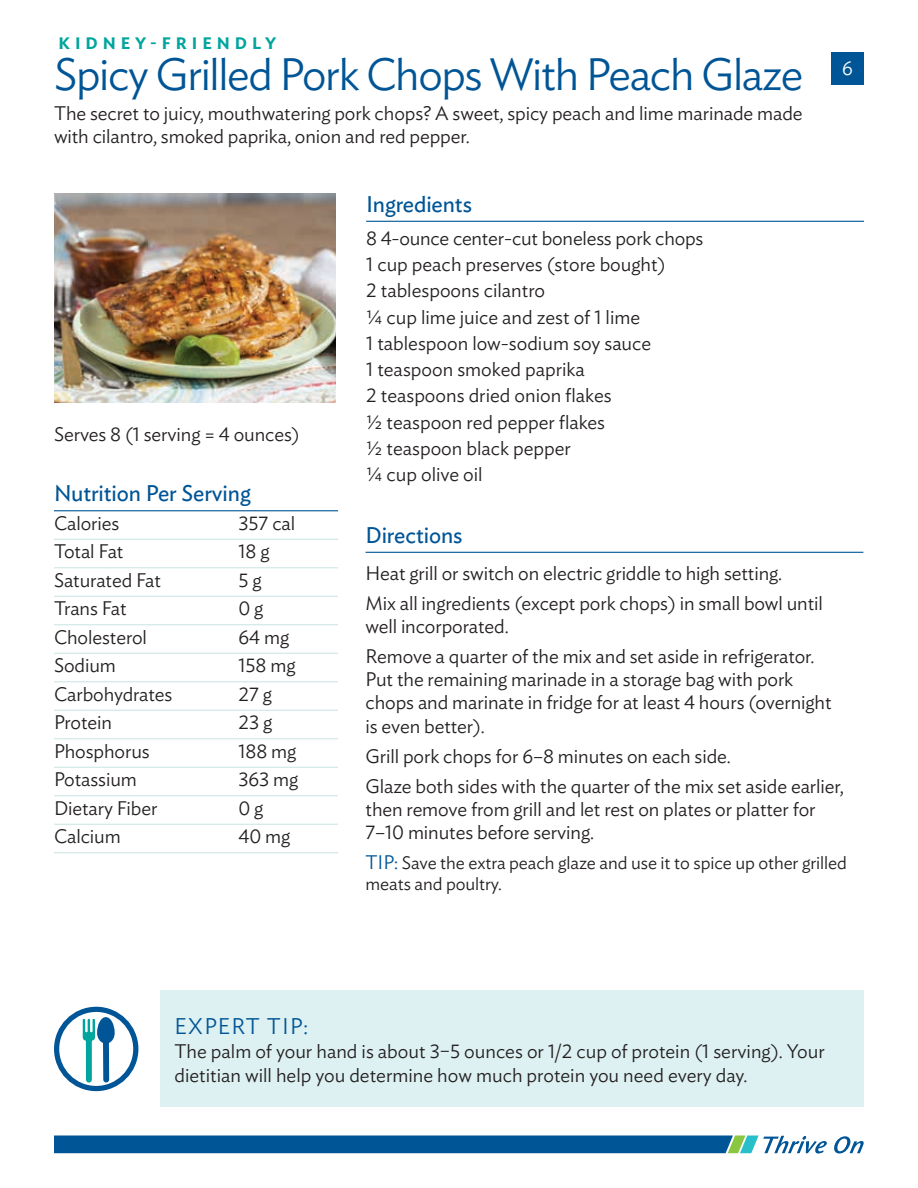
<style>
.page{position:relative;width:918px;height:1188px;background:#fff}
.page>*{position:absolute;margin:0;border:0;box-sizing:border-box;transform-origin:0 0}
.t1{font:300 45px "Ideal Sans";letter-spacing:-.03em;color:#005596}
.t2{font:22.5px "Ideal Sans";letter-spacing:-.005em;color:#005596}
.t3{font:300 22.5px "Ideal Sans";letter-spacing:.05em;color:#005596}
.t4{font:300 19.5px/26.2px "Ideal Sans";letter-spacing:-.005em;color:#231f20}
.t5{font:300 19.5px "Ideal Sans";color:#fff}
.t6{font:300 18px/21px "Ideal Sans";letter-spacing:-.005em;color:#231f20}
.t7{font:600 16.5px "Ideal Sans";letter-spacing:.3em;color:#00a59d}
.s1{font-size:19.5px;color:#005596}
</style>
<div class="page">
<svg style="left:834px;top:1136px;width:30px;height:18px"></svg>
<svg style="left:54px;top:1136px;width:773px;height:18px;background:#1e6aa1"></svg>
<div style="left:831px;top:52px;width:32px;height:33px;background:#005596"></div>
<hr style="left:366px;top:221px;width:498px;height:1px;background:#005596">
<hr style="left:54px;top:510px;width:284px;height:1px;background:#005596">
<hr style="left:54px;top:539px;width:284px;height:1px;background:#cfe7e5">
<hr style="left:54px;top:567px;width:284px;height:1px;background:#cfe7e5">
<hr style="left:54px;top:596px;width:284px;height:1px;background:#cfe7e5">
<hr style="left:54px;top:624px;width:284px;height:1px;background:#cfe7e5">
<hr style="left:54px;top:653px;width:284px;height:1px;background:#cfe7e5">
<hr style="left:54px;top:681px;width:284px;height:1px;background:#cfe7e5">
<hr style="left:54px;top:710px;width:284px;height:1px;background:#cfe7e5">
<hr style="left:54px;top:738px;width:284px;height:1px;background:#cfe7e5">
<hr style="left:54px;top:767px;width:284px;height:1px;background:#cfe7e5">
<hr style="left:54px;top:795px;width:284px;height:1px;background:#cfe7e5">
<hr style="left:54px;top:824px;width:284px;height:1px;background:#cfe7e5">
<hr style="left:54px;top:852px;width:284px;height:1px;background:#cfe7e5">
<hr style="left:366px;top:552px;width:497px;height:1px;background:#005596">
<img style="left:55px;top:194px;width:281px;height:208px">
<div style="left:161px;top:990px;width:703px;height:117px;background:#ddf1f2"></div>
<svg style="left:83px;top:1017px;width:32px;height:66px"></svg>
<div style="left:54px;top:1007px;width:84px;height:84px;border:5px solid #005596;border-radius:50%"></div>
<p class="t7" style="left:58px;top:30px;width:219px">KIDNEY-FRIENDLY</p>
<h1 class="t1" style="left:54px;top:40px;width:751px">Spicy Grilled Pork Chops With Peach Glaze</h1>
<p class="t4" style="left:54px;top:100px;width:750px;line-height:23.2px">The secret to juicy, mouthwatering pork chops? A sweet, spicy peach and lime marinade made with cilantro, smoked paprika, onion and red pepper.</p>
<p class="t5" style="left:842px;top:54px;width:12px">6</p>
<p class="t4" style="left:54px;top:420px;width:247px">Serves 8 (1 serving = 4 ounces)</p>
<p class="t2" style="left:54px;top:476px;width:198px">Nutrition Per Serving</p>
<p class="t4" style="left:54px;top:508px;width:67px">Calories</p>
<p class="t4" style="left:239px;top:508px;width:58px">357 cal</p>
<p class="t4" style="left:54px;top:537px;width:71px">Total Fat</p>
<p class="t4" style="left:239px;top:537px;width:32px">18 g</p>
<p class="t4" style="left:54px;top:565px;width:109px">Saturated Fat</p>
<p class="t4" style="left:239px;top:565px;width:25px">5 g</p>
<p class="t4" style="left:54px;top:594px;width:74px">Trans Fat</p>
<p class="t4" style="left:239px;top:594px;width:26px">0 g</p>
<p class="t4" style="left:54px;top:622px;width:94px">Cholesterol</p>
<p class="t4" style="left:239px;top:622px;width:52px">64 mg</p>
<p class="t4" style="left:54px;top:651px;width:63px">Sodium</p>
<p class="t4" style="left:239px;top:651px;width:58px">158 mg</p>
<p class="t4" style="left:54px;top:679px;width:120px">Carbohydrates</p>
<p class="t4" style="left:239px;top:679px;width:35px">27 g</p>
<p class="t4" style="left:54px;top:708px;width:60px">Protein</p>
<p class="t4" style="left:239px;top:708px;width:35px">23 g</p>
<p class="t4" style="left:54px;top:736px;width:97px">Phosphorus</p>
<p class="t4" style="left:239px;top:736px;width:59px">188 mg</p>
<p class="t4" style="left:54px;top:765px;width:84px">Potassium</p>
<p class="t4" style="left:239px;top:765px;width:61px">363 mg</p>
<p class="t4" style="left:54px;top:793px;width:105px">Dietary Fiber</p>
<p class="t4" style="left:239px;top:793px;width:26px">0 g</p>
<p class="t4" style="left:54px;top:822px;width:68px">Calcium</p>
<p class="t4" style="left:239px;top:822px;width:53px">40 mg</p>
<p class="t2" style="left:366px;top:187px;width:107px">Ingredients</p>
<p class="t4" style="left:366px;top:223px;width:339px">8 4-ounce center-cut boneless pork chops<br>1 cup peach preserves (store bought)<br>2 tablespoons cilantro<br>¼ cup lime juice and zest of 1 lime<br>1 tablespoon low-sodium soy sauce<br>1 teaspoon smoked paprika<br>2 teaspoons dried onion flakes<br>½ teaspoon red pepper flakes<br>½ teaspoon black pepper<br>¼ cup olive oil</p>
<p class="t2" style="left:366px;top:518px;width:98px">Directions</p>
<p class="t4" style="left:366px;top:556px;width:459px;line-height:30px">Heat grill or switch on electric griddle to high setting.<br>Mix all ingredients (except pork chops) in small bowl until</p>
<p class="t4" style="left:366px;top:609px;width:451px;line-height:30px">well incorporated.<br>Remove a quarter of the mix and set aside in refrigerator.</p>
<p class="t4" style="left:366px;top:666px;width:468px;line-height:23.2px">Put the remaining marinade in a storage bag with pork chops and marinate in fridge for at least 4 hours (overnight is even better).</p>
<p class="t4" style="left:366px;top:739px;width:480px;line-height:30px">Grill pork chops for 6–8 minutes on each side.<br>Glaze both sides with the quarter of the mix set aside earlier,</p>
<p class="t4" style="left:366px;top:796px;width:452px;line-height:23.2px">then remove from grill and let rest on plates or platter for<br>7–10 minutes before serving.</p>
<p class="t6" style="left:366px;top:851px;width:483px"><span class="s1">TIP:</span> Save the extra peach glaze and use it to spice up other grilled meats and poultry.</p>
<p class="t3" style="left:174px;top:1009px;width:135px">EXPERT TIP:</p>
<p class="t4" style="left:174px;top:1038px;width:652px;line-height:24px">The palm of your hand is about 3–5 ounces or 1/2 cup of protein (1 serving). Your dietitian will help you determine how much protein you need every day.</p>
</div>
